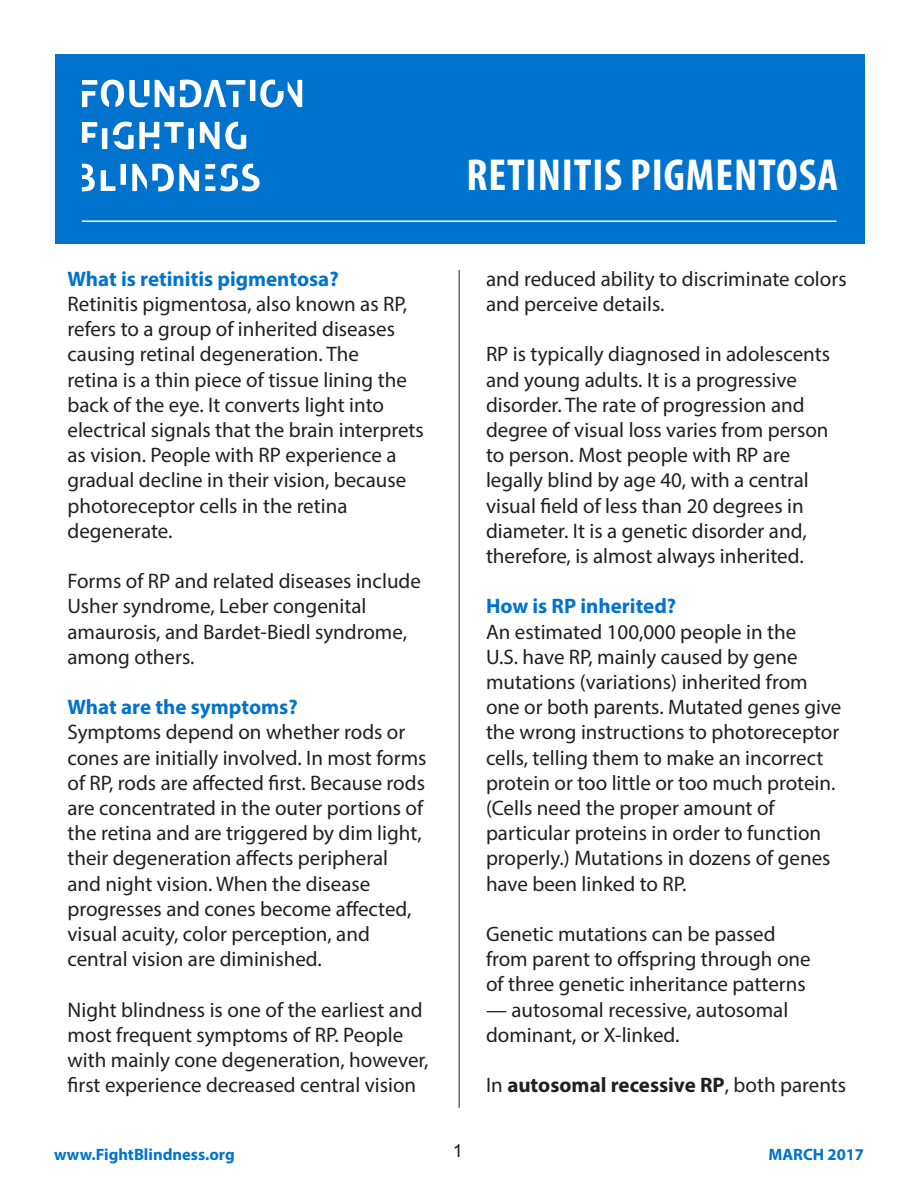
<style>
.page{position:relative;width:918px;height:1188px;background:#fff}
.page>*{position:absolute;margin:0;border:0;box-sizing:border-box;transform-origin:0 0}
.t1{font:700 condensed 45px "Myriad Pro";letter-spacing:.02em;color:#fff}
.Paragraph{font:21px/25.2px "Myriad Pro";color:#231f20}
.t2{font:700 21px "Myriad Pro";color:#0073ce}
.Paragraph-2{font:700 21px "Myriad Pro";color:#231f20}
.t3{font:18px "Arial";color:#231f20}
.t4{font:700 16.5px "Myriad Pro";color:#0073ce}
.s1{font-weight:400}
</style>
<div class="page">
<div style="left:55px;top:54px;width:810px;height:190px;background:#0073ce"></div>
<hr style="left:82px;top:220px;width:754px;height:2px;background:#fff">
<svg style="left:82px;top:80px;width:220px;height:111px"></svg>
<hr style="left:459px;top:270px;width:1px;height:838px;background:#231f20">
<p class="t2" style="left:68px;top:265px;width:273px">What is retinitis pigmentosa?</p>
<p class="Paragraph" style="left:68px;top:291px;width:358px">Retinitis pigmentosa, also known as RP, refers to a group of inherited diseases causing retinal degeneration. The<br>retina is a thin piece of tissue lining the back of the eye. It converts light into electrical signals that the brain interprets as vision. People with RP experience a gradual decline in their vision, because photoreceptor cells in the retina degenerate.</p>
<p class="Paragraph" style="left:68px;top:568px;width:355px">Forms of RP and related diseases include<br>Usher syndrome, Leber congenital amaurosis, and Bardet-Biedl syndrome, among others.</p>
<p class="t2" style="left:68px;top:693px;width:232px">What are the symptoms?</p>
<p class="Paragraph" style="left:68px;top:719px;width:361px">Symptoms depend on whether rods or cones are initially involved. In most forms of RP, rods are affected first. Because rods are concentrated in the outer portions of the retina and are triggered by dim light, their degeneration affects peripheral and night vision. When the disease progresses and cones become affected, visual acuity, color perception, and central vision are diminished.</p>
<p class="Paragraph" style="left:68px;top:997px;width:363px">Night blindness is one of the earliest and most frequent symptoms of RP. People with mainly cone degeneration, however, first experience decreased central vision</p>
<p class="t1" style="left:466px;top:147px;width:373px">RETINITIS PIGMENTOSA</p>
<p class="Paragraph" style="left:486px;top:266px;width:362px">and reduced ability to discriminate colors and perceive details.</p>
<p class="Paragraph" style="left:486px;top:341px;width:346px">RP is typically diagnosed in adolescents and young adults. It is a progressive disorder. The rate of progression and degree of visual loss varies from person to person. Most people with RP are legally blind by age 40, with a central visual field of less than 20 degrees in diameter. It is a genetic disorder and, therefore, is almost always inherited.</p>
<p class="t2" style="left:486px;top:593px;width:192px">How is RP inherited?</p>
<p class="Paragraph" style="left:486px;top:619px;width:357px">An estimated 100,000 people in the<br>U.S. have RP, mainly caused by gene mutations (variations) inherited from one or both parents. Mutated genes give the wrong instructions to photoreceptor cells, telling them to make an incorrect protein or too little or too much protein. (Cells need the proper amount of particular proteins in order to function properly.) Mutations in dozens of genes have been linked to RP.</p>
<p class="Paragraph" style="left:486px;top:921px;width:326px">Genetic mutations can be passed from parent to offspring through one of three genetic inheritance patterns</p>
<p class="Paragraph" style="left:486px;top:997px;width:304px">— autosomal recessive, autosomal dominant, or X-linked.</p>
<p class="Paragraph-2" style="left:486px;top:1071px;width:362px"><span class="s1">In</span> autosomal recessive RP<span class="s1">, both parents</span></p>
<p class="t4" style="left:54px;top:1144px;width:182px">www.FightBlindness.org</p>
<p class="t3" style="left:453px;top:1139px;width:12px">1</p>
<p class="t4" style="left:769px;top:1144px;width:97px">MARCH 2017</p>
</div>
